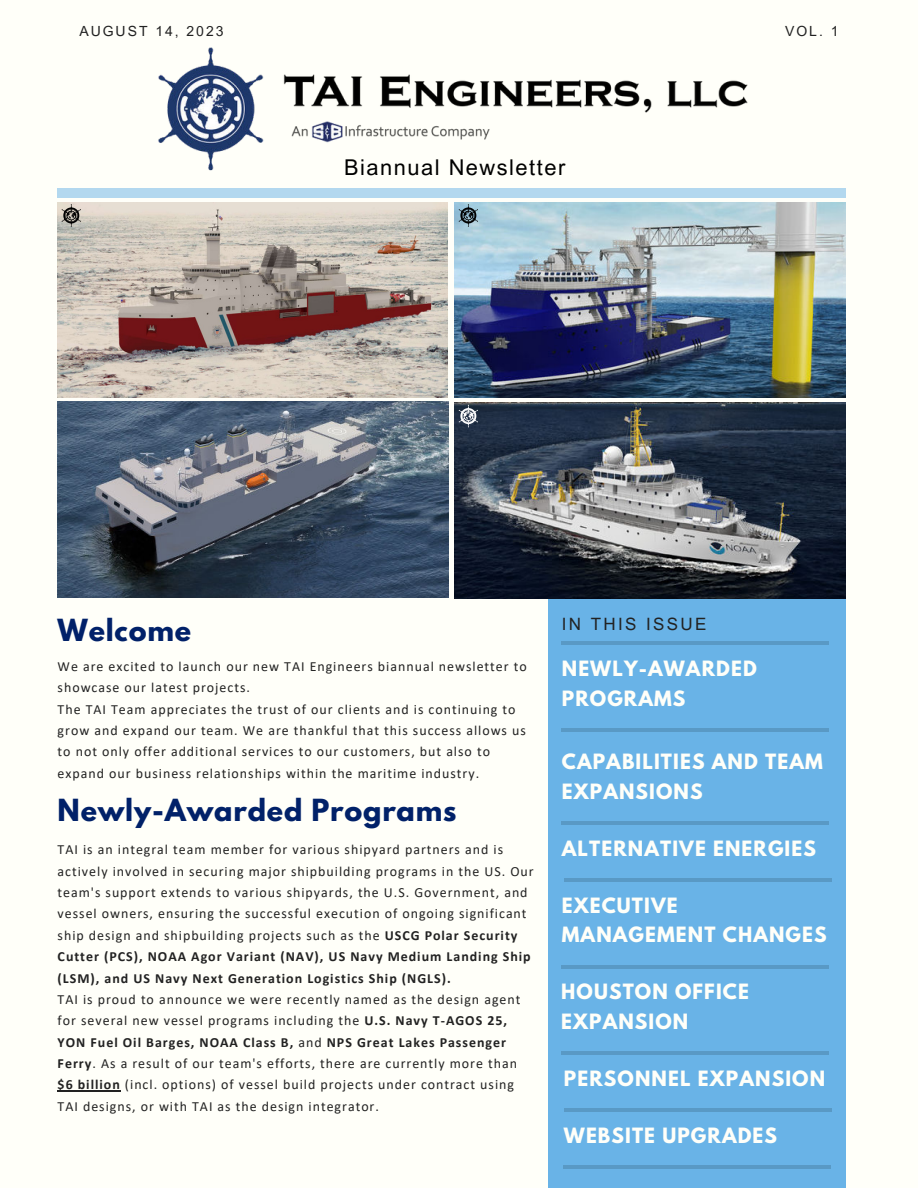
<style>
.page{position:relative;width:918px;height:1188px;background:#fffff9}
.page>*{position:absolute;margin:0;border:0;box-sizing:border-box;transform-origin:0 0}
.t1{font:700 27px "League Spartan";letter-spacing:.03em;color:#012169}
.t2{font:21.75px "Arial MT Pro";letter-spacing:.07em;color:#000}
.t3{font:700 18.6px/29.7px "League Spartan";letter-spacing:.06em;color:#fffff9}
.t4{font:16.95px "Arial MT Pro";letter-spacing:.14em;color:#222}
.t5{font:13.95px/21.3px "Calibri";letter-spacing:.07em;color:#222}
.t6{font:13.95px "Arial MT Pro";letter-spacing:.14em;color:#222}
.s1{font-weight:700}
</style>
<div class="page">
<div style="left:549px;top:483px;width:297px;height:705px;background:#69b3e7"></div>
<hr style="left:561px;top:728px;width:268px;height:3px;background:#000">
<hr style="left:561px;top:822px;width:268px;height:3px;background:#000">
<hr style="left:564px;top:879px;width:268px;height:3px;background:#000">
<hr style="left:561px;top:965px;width:268px;height:3px;background:#000">
<hr style="left:561px;top:642px;width:268px;height:3px;background:#000">
<img style="left:158px;top:47px;width:590px;height:124px">
<hr style="left:561px;top:1051px;width:268px;height:4px;background:#5999c5">
<hr style="left:564px;top:1108px;width:268px;height:3px;background:#000">
<hr style="left:563px;top:1165px;width:268px;height:3px;background:#000">
<div style="left:58px;top:188px;width:788px;height:10px;background:#b3d8ef"></div>
<img style="left:58px;top:202px;width:389px;height:196px">
<img style="left:455px;top:202px;width:390px;height:196px">
<img style="left:58px;top:402px;width:390px;height:196px">
<img style="left:455px;top:403px;width:390px;height:196px">
<svg style="left:62px;top:204px;width:45px;height:26px"></svg>
<svg style="left:455px;top:204px;width:23px;height:26px"></svg>
<svg style="left:456px;top:403px;width:22px;height:24px"></svg>
<hr style="left:58px;top:1091px;width:63px;height:1px;background:#222">
<p class="t6" style="left:79px;top:23px;width:146px">AUGUST 14, 2023</p>
<p class="t6" style="left:785px;top:23px;width:55px">VOL. 1</p>
<h2 class="t2" style="left:344px;top:155px;width:223px">Biannual Newsletter</h2>
<h1 class="t1" style="left:58px;top:609px;width:135px">Welcome</h1>
<p class="t4" style="left:562px;top:614px;width:146px">IN THIS ISSUE</p>
<p class="t5" style="left:58px;top:655px;width:471px">We are excited to launch our new TAI Engineers biannual newsletter to showcase our latest projects.<br>The TAI Team appreciates the trust of our clients and is continuing to grow and expand our team. We are thankful that this success allows us to not only offer additional services to our customers, but also to expand our business relationships within the maritime industry.</p>
<h1 class="t1" style="left:58px;top:789px;width:400px">Newly-Awarded Programs</h1>
<p class="t5" style="left:58px;top:839px;width:478px">TAI is an integral team member for various shipyard partners and is actively involved in securing major shipbuilding programs in the US. Our team's support extends to various shipyards, the U.S. Government, and vessel owners, ensuring the successful execution of ongoing significant ship design and shipbuilding projects such as the <span class="s1">USCG Polar Security Cutter (PCS), NOAA Agor Variant (NAV), US Navy Medium Landing Ship (LSM), and US Navy Next Generation Logistics Ship (NGLS).</span></p>
<p class="t5" style="left:58px;top:988px;width:464px">TAI is proud to announce we were recently named as the design agent for several new vessel programs including the <span class="s1">U.S. Navy T-AGOS 25, YON Fuel Oil Barges, NOAA Class B,</span> and <span class="s1">NPS Great Lakes Passenger Ferry</span>. As a result of our team's efforts, there are currently more than <span class="s1">$6 billion</span> (incl. options) of vessel build projects under contract using TAI designs, or with TAI as the design integrator.</p>
<h3 class="t3" style="left:562px;top:653px;width:196px">NEWLY-AWARDED<br>PROGRAMS</h3>
<h3 class="t3" style="left:562px;top:747px;width:263px">CAPABILITIES AND TEAM<br>EXPANSIONS</h3>
<h3 class="t3" style="left:562px;top:833px;width:256px">ALTERNATIVE ENERGIES</h3>
<h3 class="t3" style="left:562px;top:890px;width:266px">EXECUTIVE<br>MANAGEMENT CHANGES</h3>
<h3 class="t3" style="left:561px;top:977px;width:189px">HOUSTON OFFICE<br>EXPANSION</h3>
<h3 class="t3" style="left:564px;top:1063px;width:263px">PERSONNEL EXPANSION</h3>
<h3 class="t3" style="left:564px;top:1120px;width:215px">WEBSITE UPGRADES</h3>
</div>
